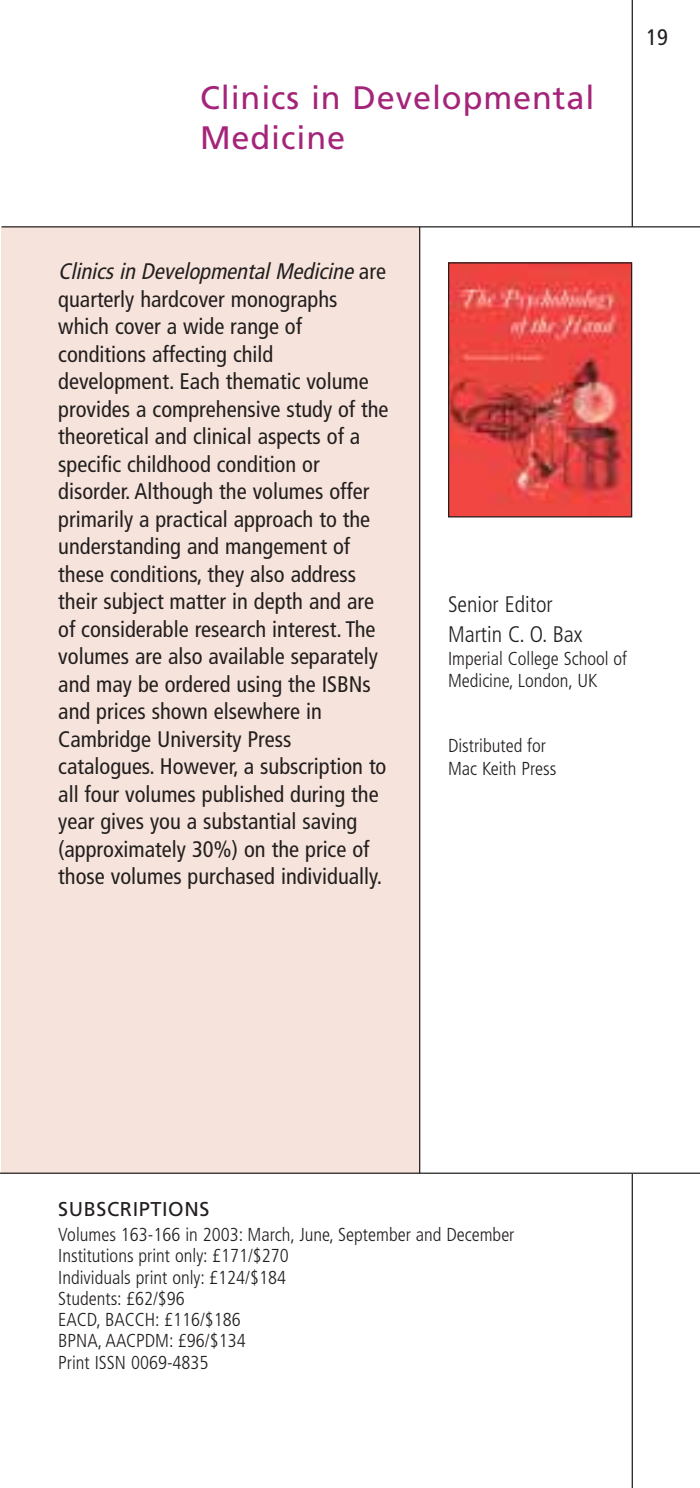
<style>
.page{position:relative;width:700px;height:1488px;background:#fff}
.page>*{position:absolute;margin:0;border:0;box-sizing:border-box;transform-origin:0 0}
.t1{font:32.5px/40px "Frutiger";letter-spacing:.03em;color:#a42479}
.t2{font:condensed 22.5px/27.5px "Frutiger";color:#231f1f}
.t3{font:300 condensed 22.5px/29.8px "Frutiger";color:#231f1f}
.t4{font:20px "Frutiger";letter-spacing:.03em;color:#231f1f}
.t5{font:300 condensed 18.75px/21.2px "Frutiger";color:#231f1f}
.s1{font-style:italic}
</style>
<div class="page">
<div style="left:2px;top:227px;width:418px;height:946px;background:#f6e4dc"></div>
<hr style="left:2px;top:226px;width:698px;height:1px;background:#231f1f">
<hr style="left:632px;top:0;width:1px;height:227px;background:#231f1f">
<hr style="left:419px;top:227px;width:1px;height:946px;background:#231f1f">
<img style="left:450px;top:264px;width:180px;height:251px">
<div style="left:448px;top:262px;width:184px;height:255px;border:1px solid #231f1f"></div>
<hr style="left:632px;top:1173px;width:1px;height:314px;background:#231f1f">
<hr style="left:2px;top:1172px;width:698px;height:1px;background:#231f1f">
<h1 class="t1" style="left:200px;top:81px;width:396px">Clinics in Developmental<br>Medicine</h1>
<p class="t2" style="left:646px;top:25px;width:23px">19</p>
<p class="t2" style="left:58px;top:259px;width:332px"><span class="s1">Clinicsin DevelopmentalMedicine</span> a r e quarterly hardcover monographs which cover a wide range of conditions affecting child development. Each thematic volume provides a comprehensive study of the theoretical and clinical aspects of a specific childhood condition or disorder. Although the volumes offer primarily a practical approach to the understanding and mangement of these conditions, they also address their subject matter in depth and are of considerable research interest. The volumes are also available separately and may be ordered using the ISBNs and prices shown elsewhere in Cambridge University Press catalogues. However, a subscription to all four volumes published during the year gives you a substantial saving (approximately 30%) on the price of those volumes purchased individually.</p>
<p class="t3" style="left:448px;top:591px;width:136px">Senior Editor<br>Martin C. O. Bax</p>
<p class="t5" style="left:448px;top:648px;width:181px;line-height:22.5px">Imperial College School of<br>Medicine, London, UK</p>
<p class="t5" style="left:448px;top:736px;width:110px;line-height:22.5px">Distributed for<br>Mac Keith Press</p>
<p class="t4" style="left:58px;top:1201px;width:153px">SUBSCRIPTIONS</p>
<p class="t5" style="left:58px;top:1225px;width:458px">Volumes 163-166 in 2003: March, June, September and December<br>Institutions print only: £171/$270<br>Individuals print only: £124/$184<br>Students: £62/$96<br>EACD, BACCH: £116/$186<br>BPNA, AACPDM: £96/$134<br>Print ISSN 0069-4835</p>
</div>
